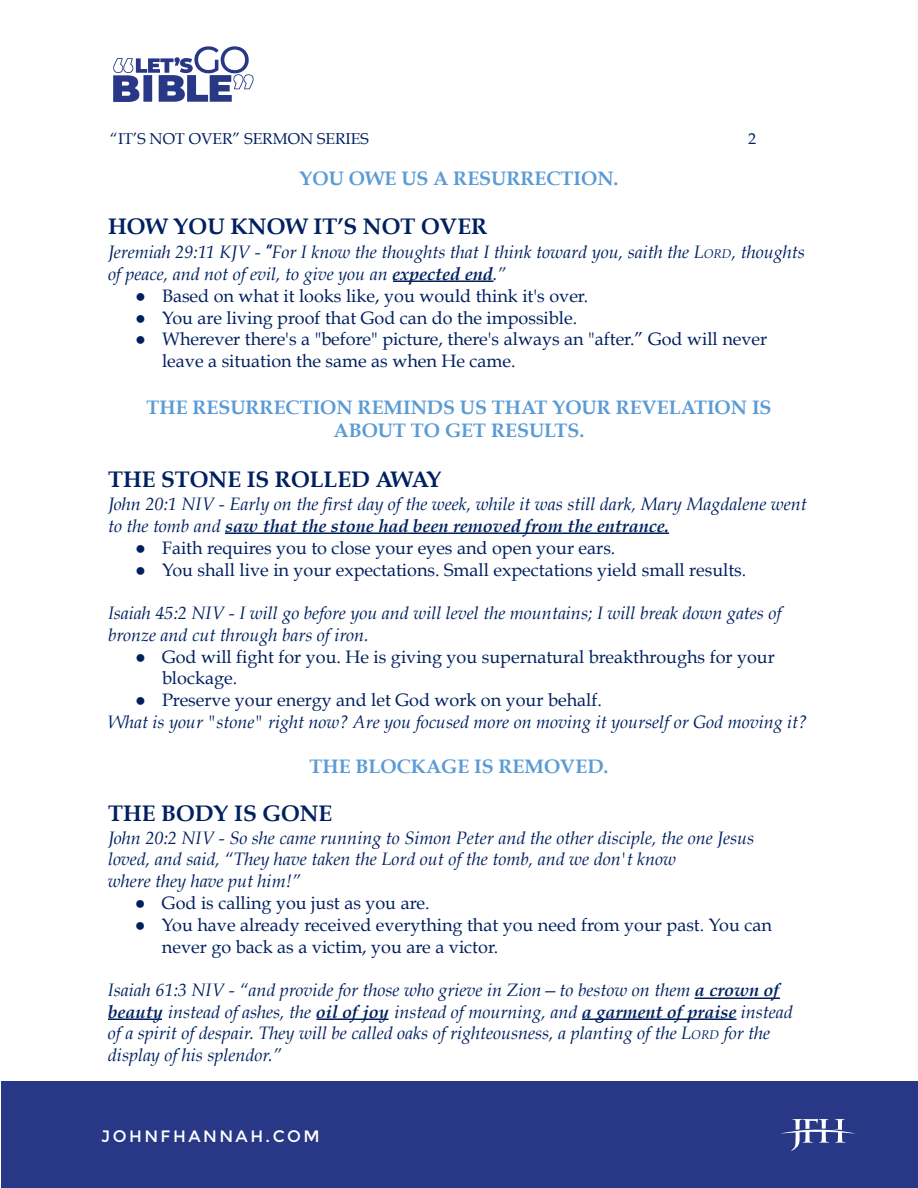
<style>
.page{position:relative;width:918px;height:1188px;background:#fff}
.page>*{position:absolute;margin:0;border:0;box-sizing:border-box;transform-origin:0 0}
.t1{font:700 22.5px "Book Antiqua";color:#002060}
.t2{font:700 19.5px/23.5px "Book Antiqua";color:#5b9bd5;text-align:center}
.t3{font:italic 18px/21.8px "Book Antiqua";color:#002060}
.t4{font:18px/21.8px "Book Antiqua";color:#002060}
.t5{font:16.5px "Montserrat";letter-spacing:.15em;color:#fff}
.t6{font:15.75px "Book Antiqua";color:#002060}
.s1{font-family:"Roboto"}
.s2{font-size:12.6px}
.s3{font-weight:700}
.s4{font-family:"Arial"}
.s5{font-family:"Arial";font-style:normal}
.s6{font-style:normal}
</style>
<div class="page">
<hr style="left:393px;top:280px;width:101px;height:2px;background:#002060">
<hr style="left:225px;top:533px;width:444px;height:1px;background:#002060">
<hr style="left:694px;top:998px;width:86px;height:1px;background:#002060">
<hr style="left:108px;top:1019px;width:54px;height:1px;background:#002060">
<hr style="left:316px;top:1019px;width:72px;height:1px;background:#002060">
<hr style="left:582px;top:1019px;width:154px;height:1px;background:#002060">
<div style="left:1px;top:1082px;width:917px;height:106px;background:#283887"></div>
<svg style="left:780px;top:1119px;width:75px;height:32px"></svg>
<svg style="left:113px;top:46px;width:141px;height:56px"></svg>
<p class="t6" style="left:110px;top:128px;width:260px">“IT’S NOT OVER” SERMON SERIES</p>
<p class="t6" style="left:748px;top:128px;width:9px">2</p>
<p class="t2" style="left:300px;top:166px;width:320px">YOU OWE US A RESURRECTION.</p>
<p class="t1" style="left:108px;top:211px;width:381px">HOW YOU KNOW IT’S NOT OVER</p>
<p class="t3" style="left:108px;top:240px;width:698px">Jeremiah 29:11 KJV - <span class="s1">“</span>For I know the thoughts that I think toward you, saith the L<span class="s2">ORD</span>, thoughts of peace, and not of evil, to give you an <span class="s3">expected end</span>.”</p>
<p class="t4" style="left:135px;top:284px;width:455px"><span class="s4">●</span> Based on what it looks like, you would think it's over.</p>
<p class="t4" style="left:135px;top:306px;width:444px"><span class="s4">●</span> You are living proof that God can do the impossible.</p>
<p class="t4" style="left:162px;top:328px;width:607px;text-indent:-27px"><span class="s4">●</span> Wherever there's a "before" picture, there's always an "after.” God will never leave a situation the same as when He came.</p>
<p class="t2" style="left:146px;top:395px;width:627px">THE RESURRECTION REMINDS US THAT YOUR REVELATION IS<br>ABOUT TO GET RESULTS.</p>
<p class="t1" style="left:108px;top:464px;width:335px">THE STONE IS ROLLED AWAY</p>
<p class="t3" style="left:108px;top:492px;width:700px">John 20:1 NIV - Early on the first day of the week, while it was still dark, Mary Magdalene went to the tomb and <span class="s3">saw that the stone had been removed from the entrance.</span></p>
<p class="t4" style="left:135px;top:536px;width:482px"><span class="s4">●</span> Faith requires you to close your eyes and open your ears.</p>
<p class="t4" style="left:135px;top:558px;width:613px"><span class="s4">●</span> You shall live in your expectations. Small expectations yield small results.</p>
<p class="t3" style="left:108px;top:601px;width:675px">Isaiah 45:2 NIV - I will go before you and will level the mountains; I will break down gates of bronze and cut through bars of iron.</p>
<p class="t4" style="left:162px;top:645px;width:614px;text-indent:-27px"><span class="s4">●</span> God will fight for you. He is giving you supernatural breakthroughs for your blockage.</p>
<p class="t3" style="left:108px;top:689px;width:701px;text-indent:27px"><span class="s5">●</span> <span class="s6">Preserve your energy and let God work on your behalf.<br></span>What is your "stone" right now? Are you focused more on moving it yourself or God moving it?</p>
<p class="t2" style="left:310px;top:754px;width:300px">THE BLOCKAGE IS REMOVED.</p>
<p class="t1" style="left:108px;top:798px;width:226px">THE BODY IS GONE</p>
<p class="t3" style="left:108px;top:826px;width:648px">John 20:2 NIV - So she came running to Simon Peter and the other disciple, the one Jesus loved, and said, “They have taken the Lord out of the tomb, and we don't know<br>where they have put him!”</p>
<p class="t4" style="left:135px;top:892px;width:296px"><span class="s4">●</span> God is calling you just as you are.</p>
<p class="t4" style="left:162px;top:914px;width:611px;text-indent:-27px"><span class="s4">●</span> You have already received everything that you need from your past. You can never go back as a victim, you are a victor.</p>
<p class="t3" style="left:108px;top:979px;width:687px">Isaiah 61:3 NIV - “and provide for those who grieve in Zion—to bestow on them <span class="s3">a crown of beauty</span> instead of ashes, the <span class="s3">oil of joy</span> instead of mourning, and <span class="s3">a garment of praise</span> instead of a spirit of despair. They will be called oaks of righteousness, a planting of the L<span class="s2">ORD</span> for the display of his splendor.”</p>
<p class="t5" style="left:101px;top:1127px;width:220px">JOHNFHANNAH.COM</p>
</div>
